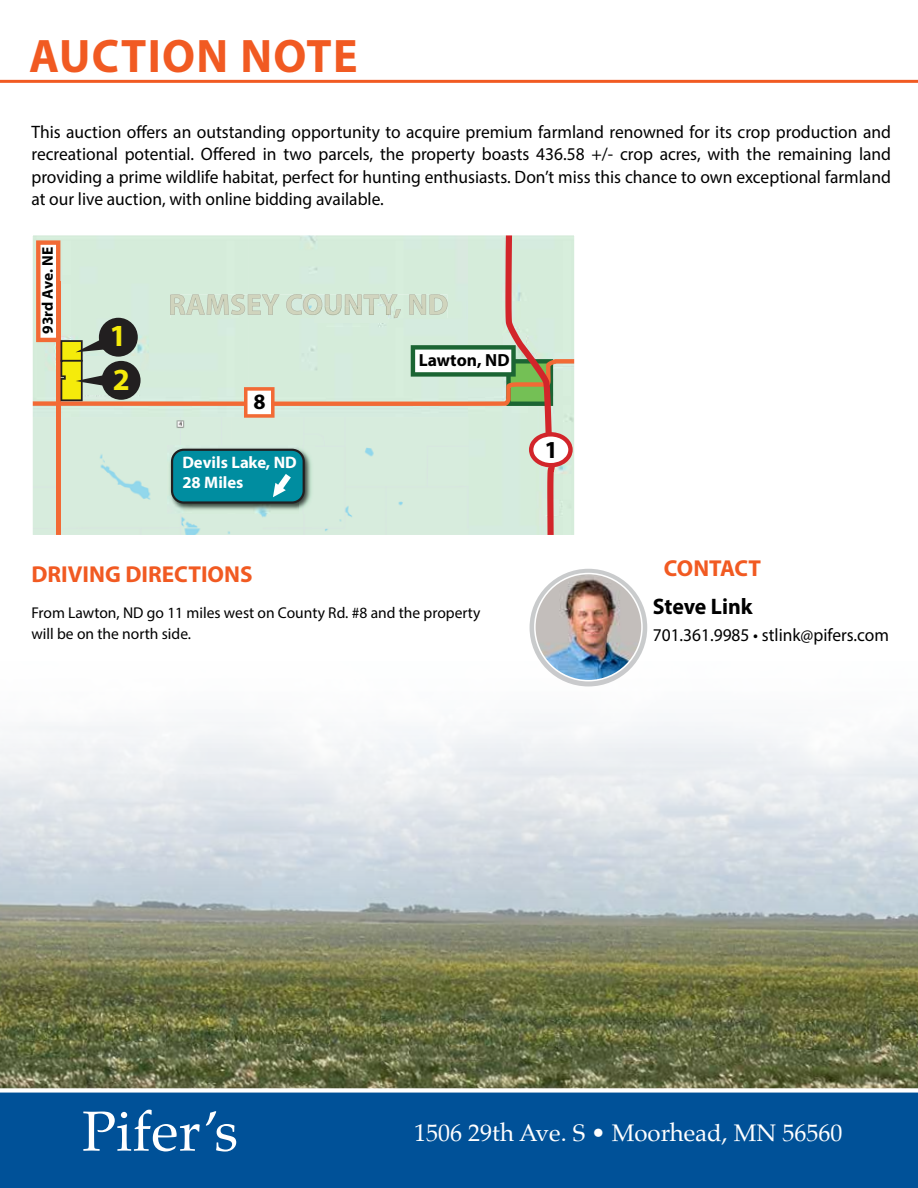
<style>
.page{position:relative;width:918px;height:1188px;background:#fff}
.page>*{position:absolute;margin:0;border:0;box-sizing:border-box;transform-origin:0 0}
.t1{font:56.55px "Palatino Linotype";color:#fff}
.t2{font:700 47.25px "Myriad Pro";letter-spacing:.03em;color:#f15a22}
.t3{font:700 30.75px/43.3px "Myriad Pro";color:#f5eb0b}
.t4{font:700 29.4px "Myriad Pro";color:#d0d4bc}
.t5{font:700 24.45px "Myriad Pro";color:#000}
.t6{font:24px "Palatino";color:#fff}
.t7{font:700 23.1px "Myriad Pro";color:#f15a22}
.t8{font:700 22.5px "Myriad Pro";letter-spacing:-.005em;color:#000}
.t9{font:700 21.9px "Myriad Pro";color:#000}
.t10{font:18px/22.5px "Myriad Pro";color:#000;text-align:justify}
.t11{font:700 17.55px "Myriad Pro";color:#000}
.t12{font:700 16.65px/20px "Myriad Pro";color:#fff}
.t13{font:15.6px/21px "Myriad Pro";color:#000}
.t14{font:700 15.45px "Myriad Pro";color:#000}
</style>
<div class="page">
<img style="left:0;top:637px;width:918px;height:451px">
<div style="left:0;top:1093px;width:918px;height:95px;background:#005198"></div>
<hr style="left:0;top:80px;width:918px;height:3px;background:#f15a22">
<svg style="left:34px;top:237px;width:539px;height:297px;background:#c7d9c9"></svg>
<div style="left:29px;top:232px;width:549px;height:307px;border:4px solid #fff"></div>
<svg style="left:530px;top:569px;width:117px;height:117px;background:#cfd0d2"></svg>
<img style="left:535px;top:574px;width:107px;height:107px;border-radius:54px">
<div style="left:534px;top:573px;width:109px;height:108px;border:2px solid #fff;border-radius:50%"></div>
<h2 class="t2" style="left:29px;top:25px;width:330px">AUCTION NOTE</h2>
<p class="t10" style="left:32px;top:120px;width:861px">This auction offers an outstanding opportunity to acquire premium farmland renowned for its crop production and recreational potential. Offered in two parcels, the property boasts 436.58 +/- crop acres, with the remaining land providing a prime wildlife habitat, perfect for hunting enthusiasts. Don’t miss this chance to own exceptional farmland at our live auction, with online bidding available.</p>
<p class="t14" style="left:38px;top:334px;width:88px;rotate:-90deg">93rd Ave. NE</p>
<h3 class="t3" style="left:110px;top:313px;width:22px">1<br>2</h3>
<p class="t9" style="left:254px;top:387px;width:14px">8</p>
<h3 class="t4" style="left:302px;top:285px;width:97px">OUNTY</h3>
<p class="t12" style="left:182px;top:452px;width:116px">Devils Lake, ND<br>28 Miles</p>
<p class="t11" style="left:419px;top:349px;width:92px">Lawton, ND</p>
<p class="t7" style="left:32px;top:560px;width:223px">DRIVING DIRECTIONS</p>
<p class="t13" style="left:32px;top:602px;width:451px">From Lawton, ND go 11 miles west on County Rd. #8 and the property will be on the north side.</p>
<h3 class="t5" style="left:544px;top:433px;width:15px">1</h3>
<p class="t7" style="left:664px;top:553px;width:98px">CONTACT</p>
<p class="t8" style="left:653px;top:592px;width:101px">Steve Link</p>
<p class="t10" style="left:653px;top:623px;width:238px">701.361.9985 • stlink@pifers.com</p>
<h1 class="t1" style="left:82px;top:1091px;width:158px">Pifer’s</h1>
<h3 class="t6" style="left:414px;top:1113px;width:430px">1506 29th Ave. S • Moorhead, MN 56560</h3>
</div>
